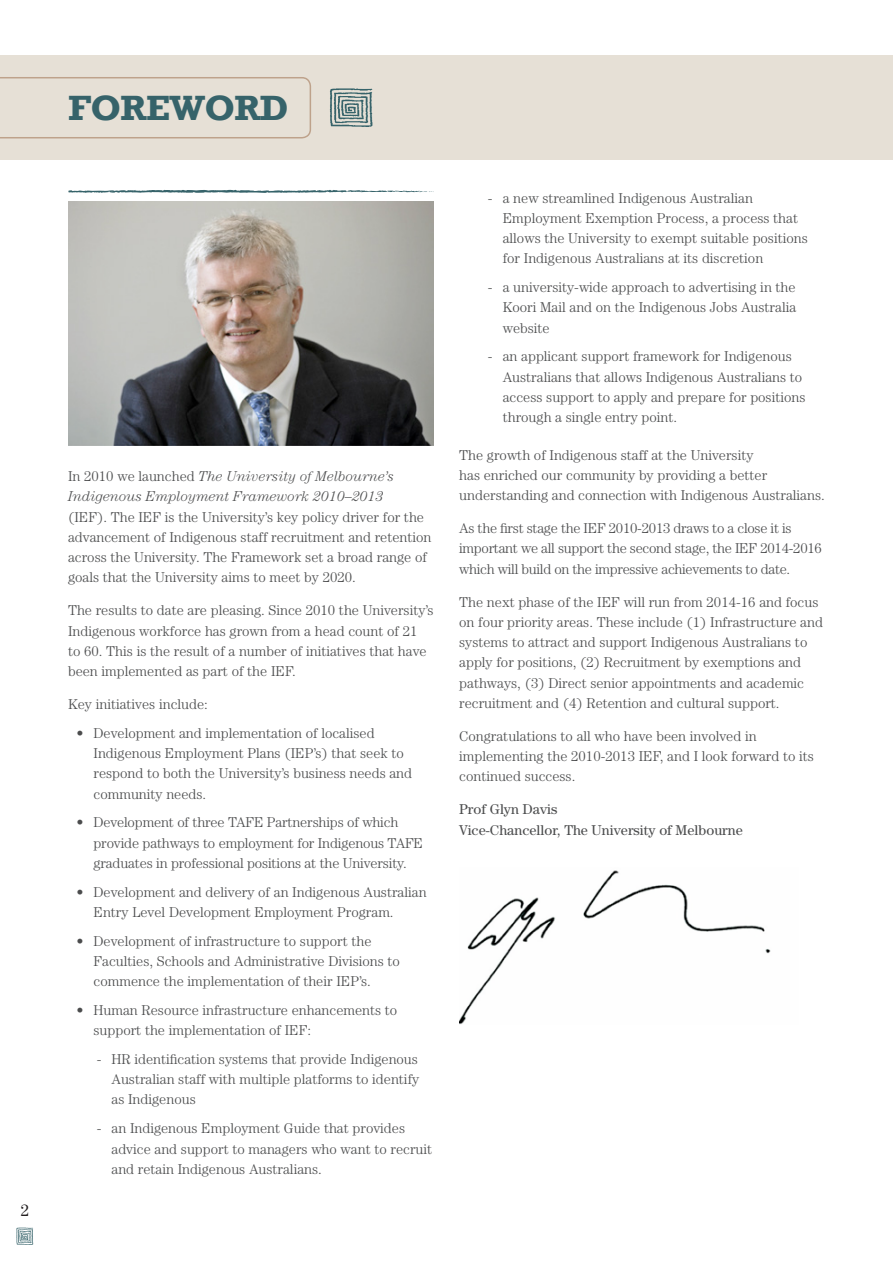
<style>
.page{position:relative;width:893px;height:1263px;background:#fff}
.page>*{position:absolute;margin:0;border:0;box-sizing:border-box;transform-origin:0 0}
.t1{font:700 36px "Rockwell";letter-spacing:-.02em;color:#36636a}
.t2{font:16.5px "Century Std";color:#231f20}
.t3{font:300 14.25px/20.2px "Century Std";color:#4b4c4d}
.t4{font:300 14.25px/20.2px "Century Std";letter-spacing:-.02em;color:#4b4c4d}
.t5{font:italic 300 14.25px/20.2px "Century Std";color:#4b4c4d}
.t6{font:14.25px/20.2px "Century Std";color:#4b4c4d}
.s1{font-style:normal}
</style>
<div class="page">
<svg style="left:16px;top:1227px;width:17px;height:18px"></svg>
<div style="left:0;top:55px;width:893px;height:105px;background:#e6e0d6"></div>
<img style="left:68px;top:201px;width:365px;height:244px">
<img style="left:459px;top:870px;width:312px;height:155px">
<svg style="left:0;top:77px;width:311px;height:61px"></svg>
<svg style="left:330px;top:88px;width:42px;height:39px"></svg>
<svg style="left:68px;top:190px;width:366px;height:3px"></svg>
<p class="t2" style="left:21px;top:1200px;width:10px">2</p>
<h1 class="t1" style="left:68px;top:86px;width:222px">FOREWORD</h1>
<p class="t5" style="left:68px;top:466px;width:327px"><span class="s1">In 2010 we launched</span> The University of Melbourne’s<br>Indigenous Employment Framework 2010–2013</p>
<p class="t3" style="left:68px;top:506px;width:365px">(IEF). The IEF is the University’s key policy driver for the advancement of Indigenous staff recruitment and retention across the University. The Framework set a broad range of goals that the University aims to meet by 2020.</p>
<p class="t3" style="left:68px;top:600px;width:367px">The results to date are pleasing. Since 2010 the University’s Indigenous workforce has grown from a head count of 21<br>to 60. This is the result of a number of initiatives that have been implemented as part of the IEF.</p>
<p class="t3" style="left:68px;top:694px;width:141px">Key initiatives include:</p>
<p class="t3" style="left:94px;top:723px;width:320px;text-indent:-17px">• Development and implementation of localised Indigenous Employment Plans (IEP’s) that seek to respond to both the University’s business needs and community needs.</p>
<p class="t3" style="left:94px;top:812px;width:331px;text-indent:-17px">• Development of three TAFE Partnerships of which provide pathways to employment for Indigenous TAFE graduates in professional positions at the University.</p>
<p class="t3" style="left:94px;top:881px;width:335px;text-indent:-17px">• Development and delivery of an Indigenous Australian<br>Entry Level Development Employment Program.</p>
<p class="t3" style="left:94px;top:930px;width:308px;text-indent:-17px">• Development of infrastructure to support the<br>Faculties, Schools and Administrative Divisions to commence the implementation of their IEP’s.</p>
<p class="t3" style="left:94px;top:1000px;width:305px;text-indent:-17px">• Human Resource infrastructure enhancements to support the implementation of IEF:</p>
<p class="t3" style="left:112px;top:1049px;width:309px;text-align:justify;text-indent:-15px">- HR identification systems that provide Indigenous Australian staff with multiple platforms to identify as Indigenous</p>
<p class="t3" style="left:112px;top:1118px;width:322px;text-indent:-15px">- an Indigenous Employment Guide that provides advice and support to managers who want to recruit and retain Indigenous Australians.</p>
<p class="t3" style="left:503px;top:187px;width:307px;text-indent:-15px">- a new streamlined Indigenous Australian Employment Exemption Process, a process that allows the University to exempt suitable positions for Indigenous Australians at its discretion</p>
<p class="t3" style="left:503px;top:277px;width:295px;text-align:justify;text-indent:-15px">- a university-wide approach to advertising in the Koori Mail and on the Indigenous Jobs Australia website</p>
<p class="t3" style="left:503px;top:346px;width:304px;text-indent:-15px">- an applicant support framework for Indigenous Australians that allows Indigenous Australians to access support to apply and prepare for positions through a single entry point.</p>
<p class="t3" style="left:459px;top:444px;width:367px">The growth of Indigenous staff at the University<br>has enriched our community by providing a better understanding and connection with Indigenous Australians.</p>
<p class="t4" style="left:459px;top:518px;width:364px">As the first stage the IEF 2010-2013 draws to a close it is important we all support the second stage, the IEF 2014-2016 which will build on the impressive achievements to date.</p>
<p class="t3" style="left:459px;top:591px;width:365px">The next phase of the IEF will run from 2014-16 and focus on four priority areas. These include (1) Infrastructure and systems to attract and support Indigenous Australians to apply for positions, (2) Recruitment by exemptions and pathways, (3) Direct senior appointments and academic recruitment and (4) Retention and cultural support.</p>
<p class="t3" style="left:459px;top:726px;width:356px">Congratulations to all who have been involved in implementing the 2010-2013 IEF, and I look forward to its continued success.</p>
<p class="t6" style="left:459px;top:799px;width:285px">Prof Glyn Davis<br>Vice-Chancellor, The University of Melbourne</p>
</div>
